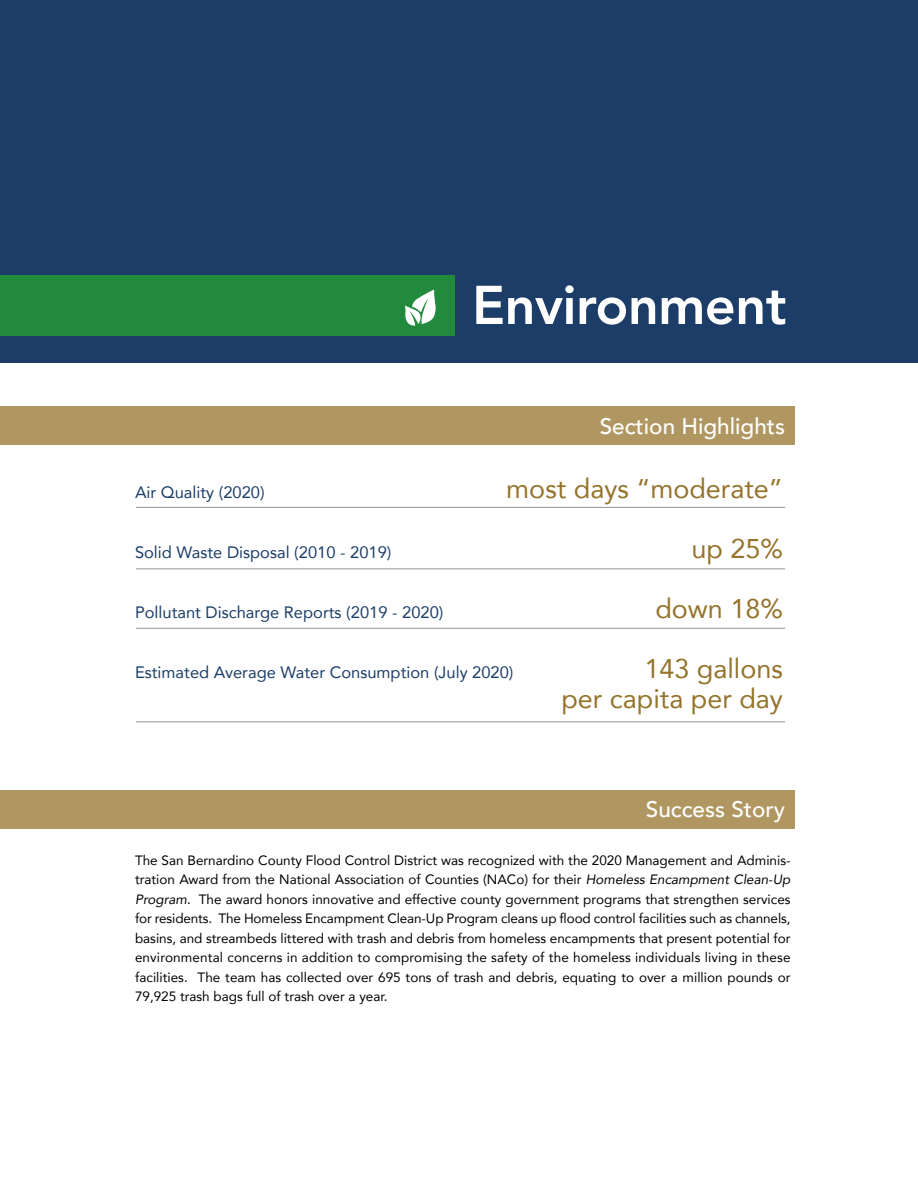
<style>
.page{position:relative;width:918px;height:1188px;background:#fff}
.page>*{position:absolute;margin:0;border:0;box-sizing:border-box;transform-origin:0 0}
.t1{font:800 54px "Avenir";letter-spacing:-.01em;color:#fff}
.t2{font:27px/30px "Avenir";color:#95732b;text-align:right}
.t3{font:500 22.5px "Avenir";color:#fff}
.t4{font:16.5px "Avenir";color:#1b3d67}
.t5{font:13.5px/19.5px "Avenir";color:#000;text-align:justify}
.s1{font-style:italic}
</style>
<div class="page">
<div style="left:0;top:0;width:918px;height:363px;background:#1b3d67"></div>
<div style="left:0;top:276px;width:455px;height:60px;background:#218a3c"></div>
<div style="left:0;top:406px;width:795px;height:39px;background:#b09762"></div>
<div style="left:0;top:790px;width:795px;height:39px;background:#b09762"></div>
<hr style="left:136px;top:507px;width:649px;height:1px;background:#939598">
<hr style="left:136px;top:568px;width:649px;height:1px;background:#939598">
<hr style="left:136px;top:628px;width:649px;height:1px;background:#939598">
<hr style="left:136px;top:721px;width:649px;height:1px;background:#939598">
<svg style="left:405px;top:289px;width:31px;height:37px"></svg>
<h1 class="t1" style="left:472px;top:263px;width:316px">Environment</h1>
<h3 class="t3" style="left:600px;top:406px;width:187px">Section Highlights</h3>
<p class="t4" style="left:135px;top:479px;width:131px">Air Quality (2020)</p>
<h2 class="t2" style="left:506px;top:473px;width:278px">most days “moderate”</h2>
<p class="t4" style="left:135px;top:539px;width:258px">Solid Waste Disposal (2010 - 2019)</p>
<h2 class="t2" style="left:691px;top:533px;width:93px">up 25%</h2>
<p class="t4" style="left:135px;top:599px;width:310px">Pollutant Discharge Reports (2019 - 2020)</p>
<h2 class="t2" style="left:655px;top:593px;width:129px">down 18%</h2>
<p class="t4" style="left:135px;top:659px;width:380px">Estimated Average Water Consumption (July 2020)</p>
<h2 class="t2" style="left:561px;top:653px;width:223px">143 gallons<br>per capita per day</h2>
<h3 class="t3" style="left:646px;top:790px;width:141px">Success Story</h3>
<p class="t5" style="left:135px;top:850px;width:657px">The San Bernardino County Flood Control District was recognized with the 2020 Management and Adminis&shy;tration Award from the National Association of Counties (NACo) for their <span class="s1">Homeless Encampment Clean-Up Program</span>. The award honors innovative and effective county government programs that strengthen services for residents. The Homeless Encampment Clean-Up Program cleans up flood control facilities such as channels, basins, and streambeds littered with trash and debris from homeless encampments that present potential for environmental concerns in addition to compromising the safety of the homeless individuals living in these facilities. The team has collected over 695 tons of trash and debris, equating to over a million pounds or 79,925 trash bags full of trash over a year.</p>
</div>
